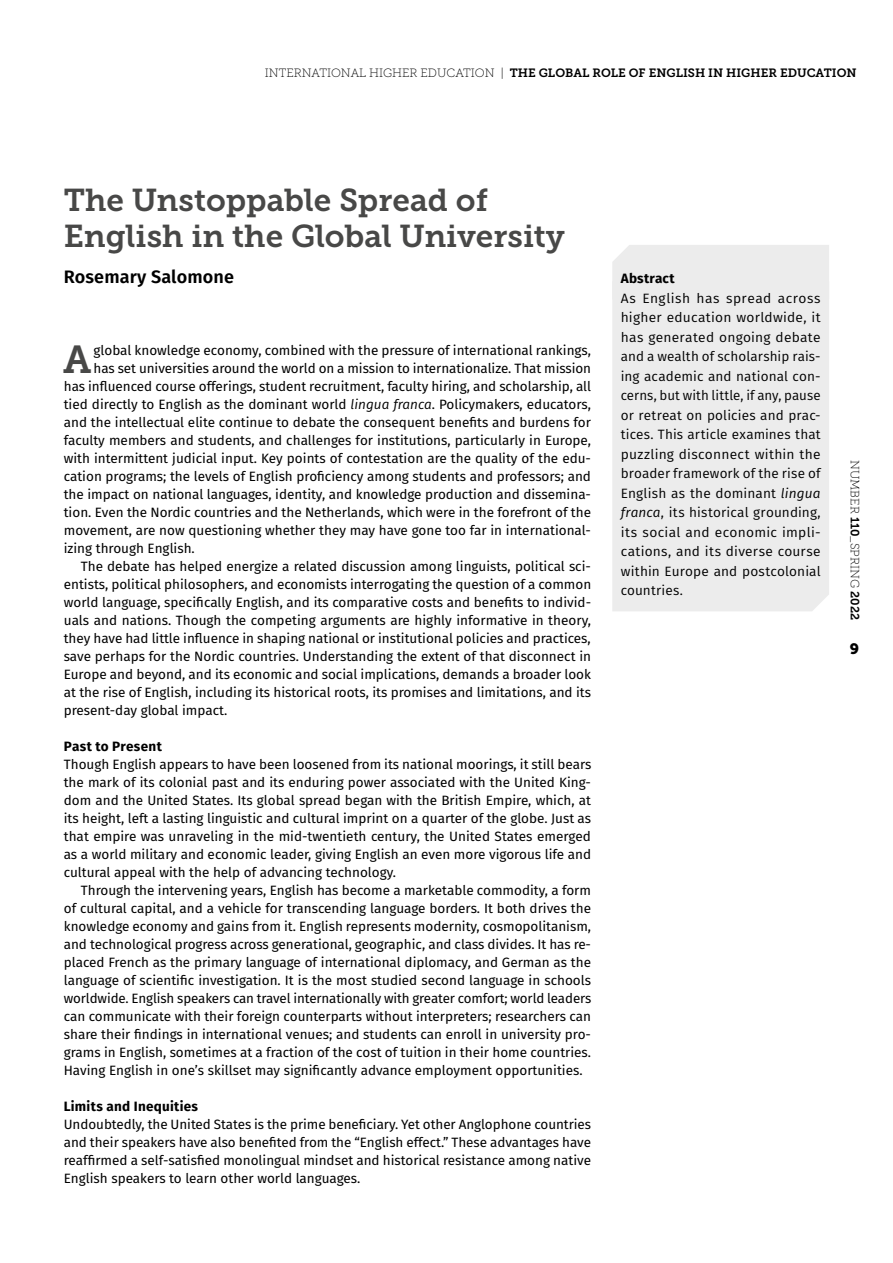
<style>
.page{position:relative;width:893px;height:1263px;background:#fff}
.page>*{position:absolute;margin:0;border:0;box-sizing:border-box;transform-origin:0 0}
.t1{font:38.85px "Museo Slab 700";color:#484847}
.t2{font:31.5px/36px "Museo Slab 700";color:#484847}
.t3{font:600 18px "Fira Sans";letter-spacing:.01em;color:#000}
.t4{font:15px "Museo Slab 900";color:#000}
.t5{font:13.5px/18px "Fira Sans";color:#000;text-align:justify}
.t6{font:13.5px/19.5px "Fira Sans";letter-spacing:.015em;color:#000;text-align:justify}
.t7{font:700 13.5px "Fira Sans";letter-spacing:.02em;color:#000}
.t8{font:12px "Museo Slab 700";color:#000}
.t9{font:12px "Museo Slab 100";color:#000}
.s1{font-family:"Museo Slab 100"}
.s2{font-style:italic}
.s3{font-family:"Museo Slab 700"}
</style>
<div class="page">
<div style="left:612px;top:245px;width:217px;height:36px;background:#ececec"></div>
<div style="left:612px;top:281px;width:217px;height:330px;background:#ececec"></div>
<p class="t8" style="left:265px;top:66px;width:593px"><span class="s1">INTERNATIONAL HIG HER EDUCATION |</span> THE GLOBAL ROLE OF ENGLISH IN HIGHER EDUCATION</p>
<h2 class="t2" style="left:64px;top:182px;width:503px">The Unstoppable Spread of<br>English in the Global University</h2>
<h3 class="t3" style="left:64px;top:262px;width:172px">Rosemary Salomone</h3>
<h1 class="t1" style="left:63px;top:338px;width:30px">A</h1>
<p class="t5" style="left:94px;top:341px;width:499px">global knowledge economy, combined with the pressure of international rankings,</p>
<p class="t5" style="left:94px;top:359px;width:499px">has set universities around the world on a mission to internationalize. That mission</p>
<p class="t5" style="left:64px;top:377px;width:529px">has influenced course offerings, student recruitment, faculty hiring, and scholarship, all</p>
<p class="t5" style="left:64px;top:395px;width:529px">tied directly to English as the dominant world <span class="s2">lingua franca</span>. Policymakers, educators,</p>
<p class="t5" style="left:64px;top:413px;width:529px">and the intellectual elite continue to debate the consequent benefits and burdens for</p>
<p class="t5" style="left:64px;top:431px;width:529px">faculty members and students, and challenges for institutions, particularly in Europe,</p>
<p class="t5" style="left:64px;top:449px;width:529px">with intermittent judicial input. Key points of contestation are the quality of the edu-</p>
<p class="t5" style="left:64px;top:467px;width:529px">cation programs; the levels of English proficiency among students and professors; and</p>
<p class="t5" style="left:64px;top:485px;width:529px">the impact on national languages, identity, and knowledge production and dissemina-</p>
<p class="t5" style="left:64px;top:503px;width:529px">tion. Even the Nordic countries and the Netherlands, which were in the forefront of the</p>
<p class="t5" style="left:64px;top:521px;width:529px">movement, are now questioning whether they may have gone too far in international-</p>
<p class="t5" style="left:64px;top:539px;width:133px">izing through English.</p>
<p class="t5" style="left:81px;top:557px;width:512px">The debate has helped energize a related discussion among linguists, political sci-</p>
<p class="t5" style="left:64px;top:575px;width:529px">entists, political philosophers, and economists interrogating the question of a common</p>
<p class="t5" style="left:64px;top:593px;width:529px">world language, specifically English, and its comparative costs and benefits to individ-</p>
<p class="t5" style="left:64px;top:611px;width:529px">uals and nations. Though the competing arguments are highly informative in theory,</p>
<p class="t5" style="left:64px;top:629px;width:529px">they have had little influence in shaping national or institutional policies and practices,</p>
<p class="t5" style="left:64px;top:647px;width:529px">save perhaps for the Nordic countries. Understanding the extent of that disconnect in</p>
<p class="t5" style="left:64px;top:665px;width:529px">Europe and beyond, and its economic and social implications, demands a broader look</p>
<p class="t5" style="left:64px;top:683px;width:529px">at the rise of English, including its historical roots, its promises and limitations, and its</p>
<p class="t5" style="left:64px;top:701px;width:165px">present-day global impact.</p>
<p class="t7" style="left:64px;top:735px;width:100px">Past to Present</p>
<p class="t5" style="left:64px;top:755px;width:529px">Though English appears to have been loosened from its national moorings, it still bears the mark of its colonial past and its enduring power associated with the United King&shy;dom and the United States. Its global spread began with the British Empire, which, at its height, left a lasting linguistic and cultural imprint on a quarter of the globe. Just as that empire was unraveling in the mid-twentieth century, the United States emerged as a world military and economic leader, giving English an even more vigorous life and cultural appeal with the help of advancing technology.</p>
<p class="t5" style="left:64px;top:881px;width:529px;text-indent:17px">Through the intervening years, English has become a marketable commodity, a form of cultural capital, and a vehicle for transcending language borders. It both drives the knowledge economy and gains from it. English represents modernity, cosmopolitanism, and technological progress across generational, geographic, and class divides. It has re&shy;placed French as the primary language of international diplomacy, and German as the language of scientific investigation. It is the most studied second language in schools worldwide. English speakers can travel internationally with greater comfort; world leaders can communicate with their foreign counterparts without interpreters; researchers can share their findings in international venues; and students can enroll in university pro&shy;grams in English, sometimes at a fraction of the cost of tuition in their home countries.<br>Having English in one’s skillset may significantly advance employment opportunities.</p>
<p class="t7" style="left:64px;top:1095px;width:136px">Limits and Inequities</p>
<p class="t5" style="left:64px;top:1115px;width:529px">Undoubtedly, the United States is the prime beneficiary. Yet other Anglophone countries and their speakers have also benefited from the “English effect.” These advantages have reaffirmed a self-satisfied monolingual mindset and historical resistance among native English speakers to learn other world languages.</p>
<p class="t7" style="left:621px;top:267px;width:55px">Abstract</p>
<p class="t6" style="left:621px;top:288px;width:201px">As English has spread across higher education worldwide, it has generated ongoing debate and a wealth of scholarship rais&shy;ing academic and national con&shy;cerns, but with little, if any, pause or retreat on policies and prac&shy;tices. This article examines that puzzling disconnect within the broader framework of the rise of English as the dominant <span class="s2">lingua franca</span>, its historical grounding, its social and economic impli&shy;cations, and its diverse course within Europe and postcolonial countries.</p>
<p class="t9" style="left:861px;top:460px;width:161px;rotate:90deg">NUMBER <span class="s3">110</span>_Spring <span class="s3">2022</span></p>
<p class="t4" style="left:850px;top:640px;width:11px">9</p>
</div>
